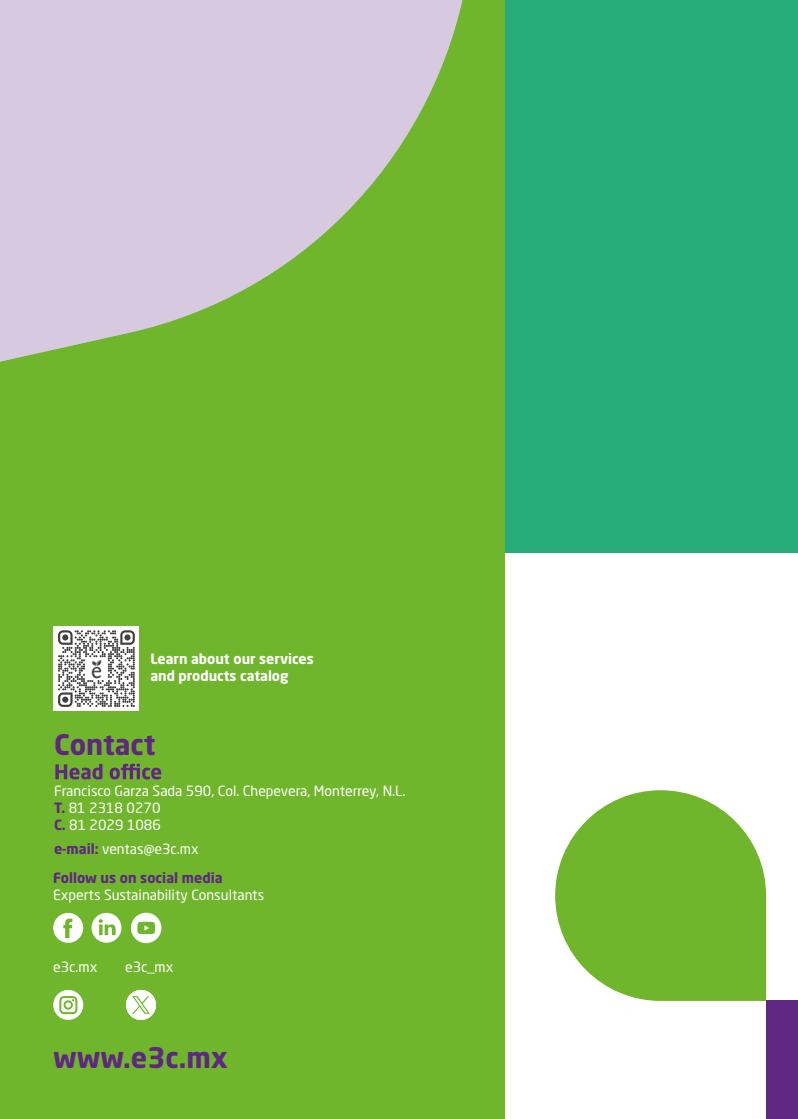
<style>
.page{position:relative;width:798px;height:1119px;background:#fff}
.page>*{position:absolute;margin:0;border:0;box-sizing:border-box;transform-origin:0 0}
.t1{font:700 28px "Neo Sans Pro";color:#5f2682}
.t2{font:14px/16.8px "Neo Sans Pro";color:#fff}
.t3{font:700 14px/16.8px "Neo Sans Pro";color:#fff}
.t4{font:700 14px "Neo Sans Pro";color:#5f2682}
.s1{font-weight:700;color:#5f2682}
</style>
<div class="page">
<div style="left:0;top:0;width:504px;height:1119px;background:#70b62c"></div>
<svg style="left:0;top:0;width:473px;height:429px;fill:#d7c9e0"></svg>
<div style="left:765px;top:1001px;width:32px;height:118px;background:#5f2682"></div>
<div style="left:504px;top:0;width:293px;height:553px;background:#25ac78"></div>
<svg style="left:555px;top:790px;width:210px;height:211px;fill:#70b62c"></svg>
<div style="left:54px;top:626px;width:85px;height:85px;background:#fff"></div>
<svg style="left:58px;top:630px;width:77px;height:77px"></svg>
<img style="left:85px;top:657px;width:23px;height:23px">
<svg style="left:55px;top:764px;width:106px;height:15px"></svg>
<svg style="left:53px;top:990px;width:30px;height:30px"></svg>
<svg style="left:53px;top:913px;width:30px;height:30px"></svg>
<svg style="left:91px;top:913px;width:30px;height:30px"></svg>
<svg style="left:131px;top:913px;width:30px;height:30px"></svg>
<svg style="left:126px;top:990px;width:30px;height:30px"></svg>
<p class="t3" style="left:150px;top:650px;width:165px">Learn about our services and products catalog</p>
<h1 class="t1" style="left:54px;top:727px;width:103px">Contact</h1>
<p class="t2" style="left:54px;top:782px;width:353px">Francisco Garza Sada 590, Col. Chepevera, Monterrey, N.L.<br><span class="s1">T.</span> 81 2318 0270<br><span class="s1">C.</span> 81 2029 1086</p>
<p class="t2" style="left:54px;top:840px;width:146px"><span class="s1">e-mail:</span> ventas@e3c.mx</p>
<p class="t4" style="left:53px;top:869px;width:171px">Follow us on social media</p>
<p class="t2" style="left:53px;top:886px;width:212px">Experts Sustainability Consultants</p>
<p class="t2" style="left:53px;top:958px;width:46px">e3c.mx</p>
<p class="t2" style="left:125px;top:958px;width:50px">e3c_mx</p>
<h1 class="t1" style="left:53px;top:1040px;width:176px">www.e3c.mx</h1>
</div>
